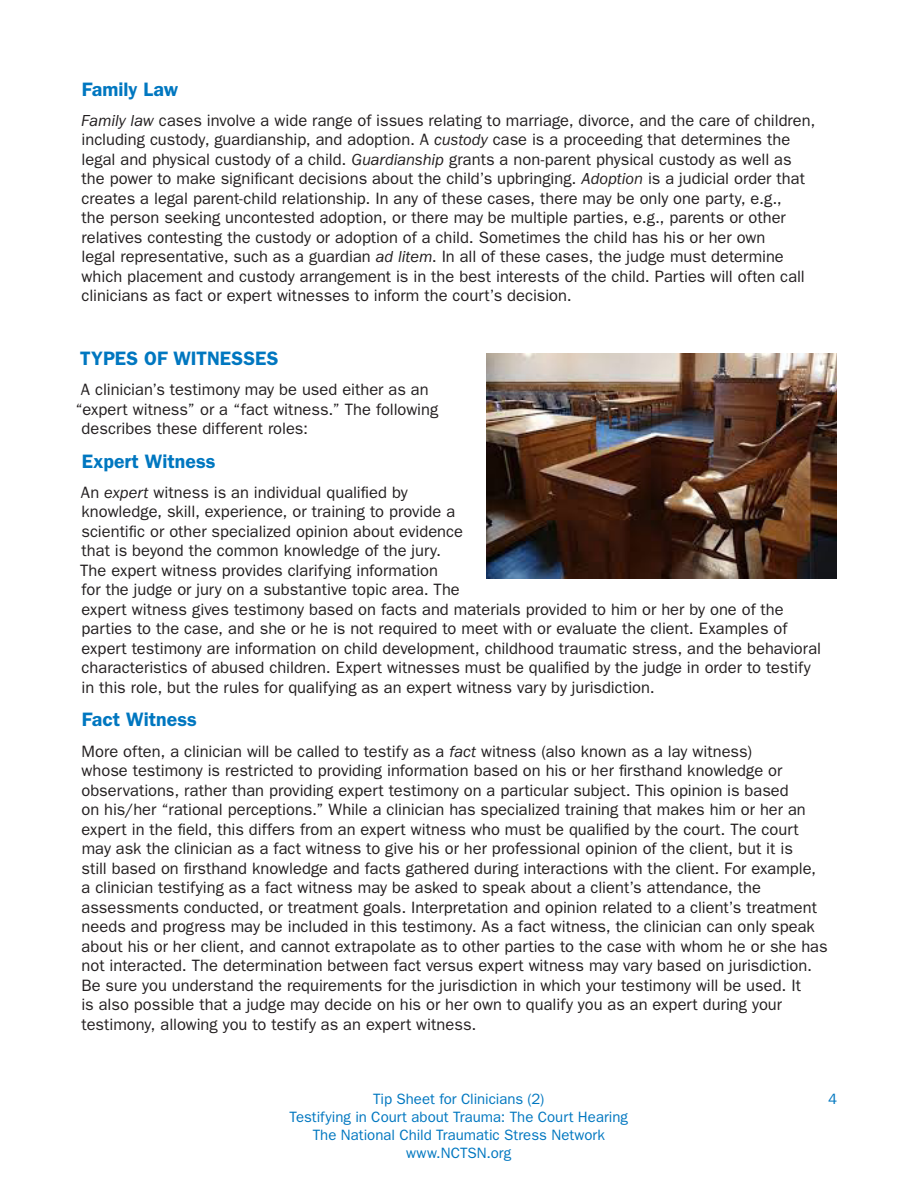
<style>
.page{position:relative;width:918px;height:1188px;background:#fff}
.page>*{position:absolute;margin:0;border:0;box-sizing:border-box;transform-origin:0 0}
.Title_Pg_text{font:600 19.5px "Franklin Gothic";color:#0077c0}
.Title_Pg_text-2{font:16.5px/19.5px "ITC Franklin Gothic Std";color:#231f20}
.t1{font:15px/18px "ITC Franklin Gothic Std";color:#0077c0;text-align:center}
.s1{font-style:italic}
</style>
<div class="page">
<img style="left:486px;top:354px;width:351px;height:224px">
<p class="Title_Pg_text" style="left:82px;top:77px;width:98px">Family Law</p>
<p class="Title_Pg_text-2" style="left:81px;top:111px;width:736px"><span class="s1">Family law</span> cases involve a wide range of issues relating to marriage, divorce, and the care of children, including custody, guardianship, and adoption. A <span class="s1">custody</span> case is a proceeding that determines the legal and physical custody of a child. <span class="s1">Guardianship</span> grants a non-parent physical custody as well as the power to make significant decisions about the child’s upbringing. <span class="s1">Adoption</span> is a judicial order that creates a legal parent-child relationship. In any of these cases, there may be only one party, e.g.,<br>the person seeking uncontested adoption, or there may be multiple parties, e.g., parents or other relatives contesting the custody or adoption of a child. Sometimes the child has his or her own<br>legal representative, such as a guardian <span class="s1">ad litem</span>. In all of these cases, the judge must determine which placement and custody arrangement is in the best interests of the child. Parties will often call clinicians as fact or expert witnesses to inform the court’s decision.</p>
<p class="Title_Pg_text" style="left:80px;top:347px;width:200px">TYPES OF WITNESSES</p>
<p class="Title_Pg_text-2" style="left:81px;top:380px;width:349px">A clinician’s testimony may be used either as an</p>
<p class="Title_Pg_text-2" style="left:76px;top:400px;width:364px">“expert witness” or a “fact witness.” The following</p>
<p class="Title_Pg_text-2" style="left:82px;top:419px;width:228px">describes these different roles:</p>
<p class="Title_Pg_text" style="left:82px;top:449px;width:135px">Expert Witness</p>
<p class="Title_Pg_text-2" style="left:80px;top:483px;width:742px">An <span class="s1">expert</span> witness is an individual qualified by<br>knowledge, skill, experience, or training to provide a<br>scientific or other specialized opinion about evidence<br>that is beyond the common knowledge of the jury.<br>The expert witness provides clarifying information<br>for the judge or jury on a substantive topic area. The<br>expert witness gives testimony based on facts and materials provided to him or her by one of the parties to the case, and she or he is not required to meet with or evaluate the client. Examples of expert testimony are information on child development, childhood traumatic stress, and the behavioral characteristics of abused children. Expert witnesses must be qualified by the judge in order to testify in this role, but the rules for qualifying as an expert witness vary by jurisdiction.</p>
<p class="Title_Pg_text" style="left:82px;top:708px;width:117px">Fact Witness</p>
<p class="Title_Pg_text-2" style="left:81px;top:741px;width:748px">More often, a clinician will be called to testify as a <span class="s1">fact</span> witness (also known as a lay witness)<br>whose testimony is restricted to providing information based on his or her firsthand knowledge or observations, rather than providing expert testimony on a particular subject. This opinion is based<br>on his/her “rational perceptions.” While a clinician has specialized training that makes him or her an expert in the field, this differs from an expert witness who must be qualified by the court. The court may ask the clinician as a fact witness to give his or her professional opinion of the client, but it is<br>still based on firsthand knowledge and facts gathered during interactions with the client. For example, a clinician testifying as a fact witness may be asked to speak about a client’s attendance, the assessments conducted, or treatment goals. Interpretation and opinion related to a client’s treatment needs and progress may be included in this testimony. As a fact witness, the clinician can only speak about his or her client, and cannot extrapolate as to other parties to the case with whom he or she has not interacted. The determination between fact versus expert witness may vary based on jurisdiction.<br>Be sure you understand the requirements for the jurisdiction in which your testimony will be used. It<br>is also possible that a judge may decide on his or her own to qualify you as an expert during your testimony, allowing you to testify as an expert witness.</p>
<p class="t1" style="left:373px;top:1090px;width:173px">Tip Sheet for Clinicians (2)</p>
<p class="t1" style="left:828px;top:1090px;width:10px">4</p>
<p class="t1" style="left:289px;top:1108px;width:340px">Testifying in Court about Trauma: The Court Hearing<br>The National Child Traumatic Stress Network www.NCTSN.org</p>
</div>
